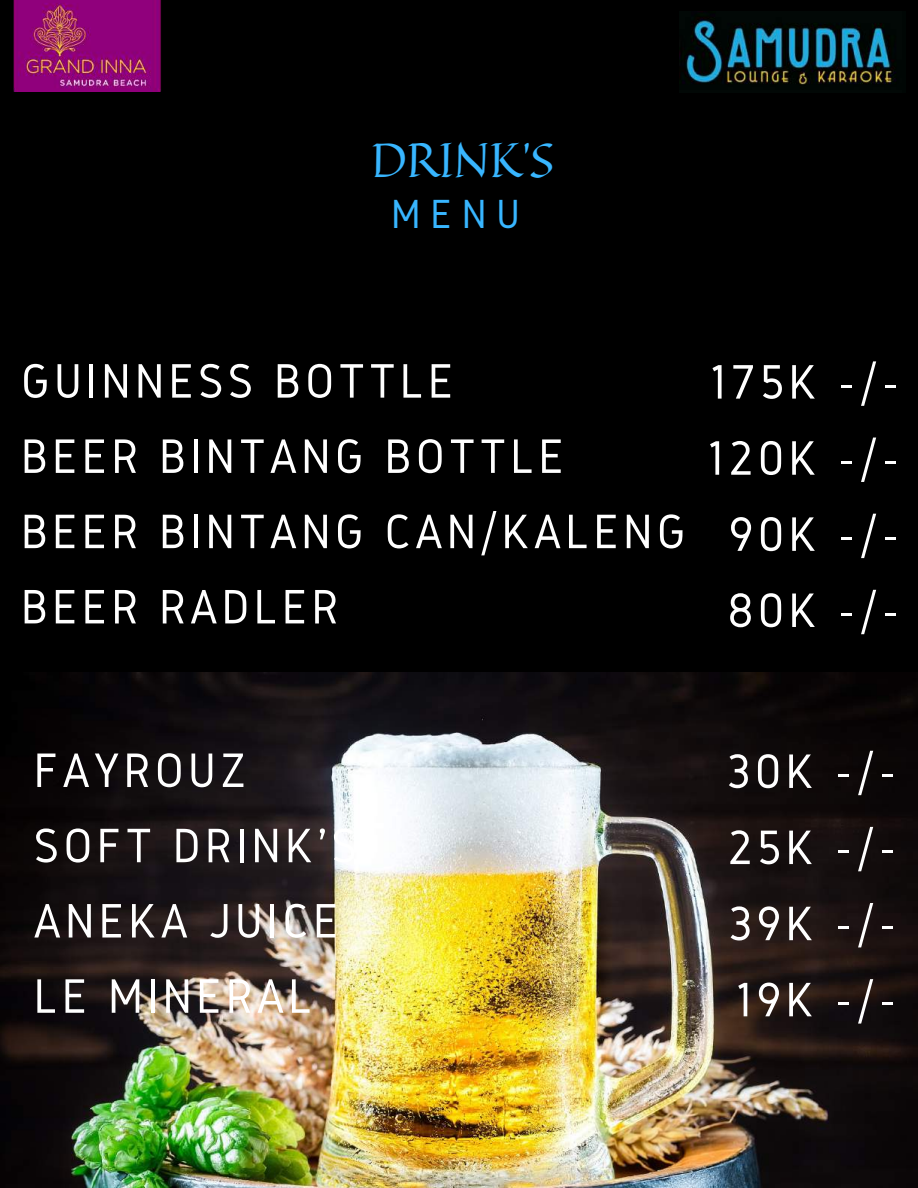
<style>
.page{position:relative;width:918px;height:1188px;background:#000}
.page>*{position:absolute;margin:0;border:0;box-sizing:border-box;transform-origin:0 0}
.t1{font:50.25px/75.3px "Gidole";letter-spacing:.08em;color:#fff}
.t2{font:47.55px "Quintessential";color:#38b6ff}
.t3{font:42.3px "Gidole";color:#38b6ff}
</style>
<div class="page">
<img style="left:0;top:673px;width:918px;height:515px">
<img style="left:682px;top:11px;width:214px;height:74px">
<img style="left:13px;top:0;width:148px;height:92px">
<p class="t2" style="left:371px;top:123px;width:185px">DRINK'S</p>
<p class="t3" style="left:391px;top:191px;width:130px">MENU</p>
<p class="t1" style="left:21px;top:343px;width:666px">GUINNESS BOTTLE<br>BEER BINTANG BOTTLE<br>BEER BINTANG CAN/KALENG<br>BEER RADLER</p>
<p class="t1" style="left:706px;top:343px;width:195px;line-height:76.2px;text-align:center">175K -/-<br>120K -/-<br>90K -/-<br>80K -/-</p>
<p class="t1" style="left:34px;top:732px;width:325px">FAYROUZ<br>SOFT DRINK'S<br>ANEKA JUICE<br>LE MINERAL</p>
<p class="t1" style="left:726px;top:732px;width:172px;line-height:76.2px;text-align:justify">30K -/- 25K -/- 39K -/- 19K -/-</p>
</div>
